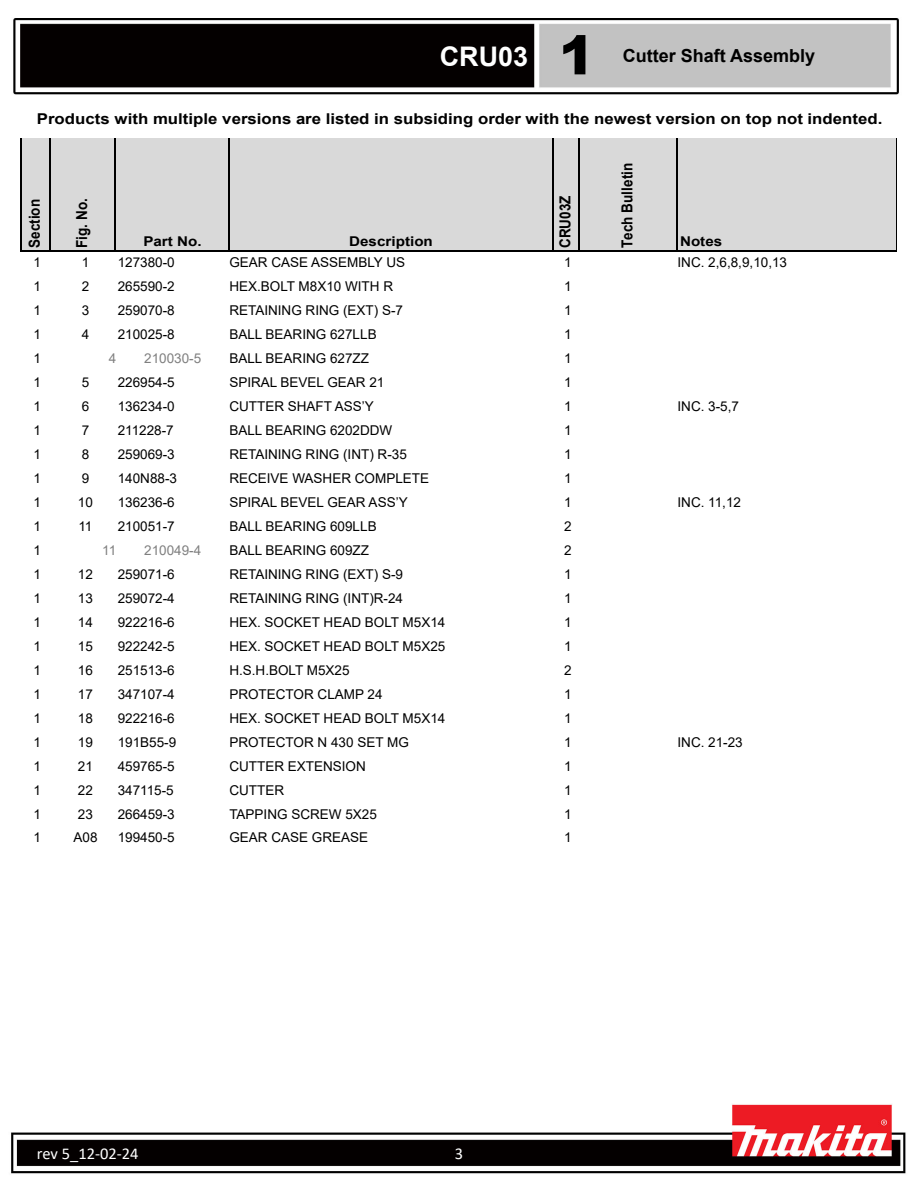
<style>
.page{position:relative;width:918px;height:1188px;background:#fff}
.page>*{position:absolute;margin:0;border:0;box-sizing:border-box;transform-origin:0 0}
.t1{font:700 27px "Arial";color:#fff}
.t2{font:700 18px "Arial";color:#000}
.t3{font:16.5px "Calibri";color:#fff}
.t4{font:700 15.15px "Arial";color:#000;scale:.89 1}
.t5{font:700 15px "Arial";letter-spacing:.005em;color:#000;scale:1.12 1}
.t6{font:13.5px "Arial";color:#000}
.t7{font:700 13.5px "Arial";color:#000;scale:1.12 1}
.t8{font:13.5px "Arial";color:#7f7f7f}
.s1{font-weight:900;font-size:54px;color:#000}
</style>
<div class="page">
<img style="left:11px;top:18px;width:895px;height:1156px">
<div style="left:22px;top:139px;width:874px;height:112px;background:#d9d9d9"></div>
<hr style="left:20px;top:139px;width:2px;height:113px;background:#000">
<hr style="left:49px;top:139px;width:2px;height:113px;background:#000">
<hr style="left:114px;top:139px;width:2px;height:113px;background:#000">
<hr style="left:228px;top:139px;width:2px;height:113px;background:#000">
<hr style="left:552px;top:139px;width:1px;height:113px;background:#000">
<hr style="left:579px;top:139px;width:1px;height:113px;background:#000">
<hr style="left:676px;top:139px;width:2px;height:113px;background:#000">
<hr style="left:896px;top:139px;width:1px;height:113px;background:#000">
<hr style="left:22px;top:250px;width:874px;height:2px;background:#000">
<h1 class="t1" style="left:440px;top:37px;width:157px">CRU03 <span class="s1">1</span></h1>
<h2 class="t2" style="left:623px;top:43px;width:194px">Cutter Shaft Assembly</h2>
<p class="t5" style="left:37px;top:108px;width:756px">Products with multiple versions are listed in subsiding order with the newest version on top not indented.</p>
<p class="t4" style="left:24px;top:248px;width:56px;rotate:-90deg">Section</p>
<p class="t4" style="left:71px;top:248px;width:57px;rotate:-90deg">Fig. No.</p>
<p class="t7" style="left:143px;top:232px;width:53px">Part No.</p>
<p class="t7" style="left:349px;top:232px;width:76px">Description</p>
<p class="t4" style="left:554px;top:248px;width:61px;rotate:-90deg">CRU03Z</p>
<p class="t4" style="left:617px;top:248px;width:97px;rotate:-90deg">Tech Bulletin</p>
<p class="t7" style="left:680px;top:232px;width:39px">Notes</p>
<p class="t6" style="left:34px;top:253px;width:9px">1</p>
<p class="t6" style="left:82px;top:253px;width:9px">1</p>
<p class="t6" style="left:118px;top:253px;width:59px">127380-0</p>
<p class="t6" style="left:229px;top:253px;width:177px">GEAR CASE ASSEMBLY US</p>
<p class="t6" style="left:564px;top:253px;width:9px">1</p>
<p class="t6" style="left:678px;top:253px;width:111px">INC. 2,6,8,9,10,13</p>
<p class="t6" style="left:34px;top:277px;width:9px">1</p>
<p class="t6" style="left:82px;top:277px;width:9px">2</p>
<p class="t6" style="left:118px;top:277px;width:59px">265590-2</p>
<p class="t6" style="left:229px;top:277px;width:165px">HEX.BOLT M8X10 WITH R</p>
<p class="t6" style="left:564px;top:277px;width:9px">1</p>
<p class="t6" style="left:34px;top:301px;width:9px">1</p>
<p class="t6" style="left:82px;top:301px;width:9px">3</p>
<p class="t6" style="left:118px;top:301px;width:59px">259070-8</p>
<p class="t6" style="left:229px;top:301px;width:175px">RETAINING RING (EXT) S-7</p>
<p class="t6" style="left:564px;top:301px;width:9px">1</p>
<p class="t6" style="left:34px;top:325px;width:9px">1</p>
<p class="t6" style="left:82px;top:325px;width:9px">4</p>
<p class="t6" style="left:118px;top:325px;width:59px">210025-8</p>
<p class="t6" style="left:229px;top:325px;width:149px">BALL BEARING 627LLB</p>
<p class="t6" style="left:564px;top:325px;width:9px">1</p>
<p class="t6" style="left:34px;top:349px;width:9px">1</p>
<p class="t8" style="left:109px;top:349px;width:9px">4</p>
<p class="t8" style="left:144px;top:349px;width:59px">210030-5</p>
<p class="t6" style="left:229px;top:349px;width:141px">BALL BEARING 627ZZ</p>
<p class="t6" style="left:564px;top:349px;width:9px">1</p>
<p class="t6" style="left:34px;top:373px;width:9px">1</p>
<p class="t6" style="left:82px;top:373px;width:9px">5</p>
<p class="t6" style="left:118px;top:373px;width:59px">226954-5</p>
<p class="t6" style="left:229px;top:373px;width:157px">SPIRAL BEVEL GEAR 21</p>
<p class="t6" style="left:564px;top:373px;width:9px">1</p>
<p class="t6" style="left:34px;top:397px;width:9px">1</p>
<p class="t6" style="left:82px;top:397px;width:9px">6</p>
<p class="t6" style="left:118px;top:397px;width:59px">136234-0</p>
<p class="t6" style="left:229px;top:397px;width:146px">CUTTER SHAFT ASS’Y</p>
<p class="t6" style="left:564px;top:397px;width:9px">1</p>
<p class="t6" style="left:678px;top:397px;width:63px">INC. 3-5,7</p>
<p class="t6" style="left:34px;top:421px;width:9px">1</p>
<p class="t6" style="left:82px;top:421px;width:9px">7</p>
<p class="t6" style="left:118px;top:421px;width:58px">211228-7</p>
<p class="t6" style="left:229px;top:421px;width:165px">BALL BEARING 6202DDW</p>
<p class="t6" style="left:564px;top:421px;width:9px">1</p>
<p class="t6" style="left:34px;top:445px;width:9px">1</p>
<p class="t6" style="left:82px;top:445px;width:9px">8</p>
<p class="t6" style="left:118px;top:445px;width:59px">259069-3</p>
<p class="t6" style="left:229px;top:445px;width:179px">RETAINING RING (INT) R-35</p>
<p class="t6" style="left:564px;top:445px;width:9px">1</p>
<p class="t6" style="left:34px;top:469px;width:9px">1</p>
<p class="t6" style="left:82px;top:469px;width:9px">9</p>
<p class="t6" style="left:118px;top:469px;width:61px">140N88-3</p>
<p class="t6" style="left:229px;top:469px;width:201px">RECEIVE WASHER COMPLETE</p>
<p class="t6" style="left:564px;top:469px;width:9px">1</p>
<p class="t6" style="left:34px;top:493px;width:9px">1</p>
<p class="t6" style="left:78px;top:493px;width:17px">10</p>
<p class="t6" style="left:118px;top:493px;width:59px">136236-6</p>
<p class="t6" style="left:229px;top:493px;width:180px">SPIRAL BEVEL GEAR ASS’Y</p>
<p class="t6" style="left:564px;top:493px;width:9px">1</p>
<p class="t6" style="left:678px;top:493px;width:65px">INC. 11,12</p>
<p class="t6" style="left:34px;top:517px;width:9px">1</p>
<p class="t6" style="left:78px;top:517px;width:16px">11</p>
<p class="t6" style="left:118px;top:517px;width:59px">210051-7</p>
<p class="t6" style="left:229px;top:517px;width:149px">BALL BEARING 609LLB</p>
<p class="t6" style="left:564px;top:517px;width:9px">2</p>
<p class="t6" style="left:34px;top:541px;width:9px">1</p>
<p class="t8" style="left:102px;top:541px;width:16px">11</p>
<p class="t8" style="left:144px;top:541px;width:59px">210049-4</p>
<p class="t6" style="left:229px;top:541px;width:141px">BALL BEARING 609ZZ</p>
<p class="t6" style="left:564px;top:541px;width:9px">2</p>
<p class="t6" style="left:34px;top:565px;width:9px">1</p>
<p class="t6" style="left:78px;top:565px;width:17px">12</p>
<p class="t6" style="left:118px;top:565px;width:59px">259071-6</p>
<p class="t6" style="left:229px;top:565px;width:175px">RETAINING RING (EXT) S-9</p>
<p class="t6" style="left:564px;top:565px;width:9px">1</p>
<p class="t6" style="left:34px;top:589px;width:9px">1</p>
<p class="t6" style="left:78px;top:589px;width:17px">13</p>
<p class="t6" style="left:118px;top:589px;width:59px">259072-4</p>
<p class="t6" style="left:229px;top:589px;width:175px">RETAINING RING (INT)R-24</p>
<p class="t6" style="left:564px;top:589px;width:9px">1</p>
<p class="t6" style="left:34px;top:613px;width:9px">1</p>
<p class="t6" style="left:78px;top:613px;width:17px">14</p>
<p class="t6" style="left:118px;top:613px;width:59px">922216-6</p>
<p class="t6" style="left:229px;top:613px;width:218px">HEX. SOCKET HEAD BOLT M5X14</p>
<p class="t6" style="left:564px;top:613px;width:9px">1</p>
<p class="t6" style="left:34px;top:637px;width:9px">1</p>
<p class="t6" style="left:78px;top:637px;width:17px">15</p>
<p class="t6" style="left:118px;top:637px;width:59px">922242-5</p>
<p class="t6" style="left:229px;top:637px;width:218px">HEX. SOCKET HEAD BOLT M5X25</p>
<p class="t6" style="left:564px;top:637px;width:9px">1</p>
<p class="t6" style="left:34px;top:661px;width:9px">1</p>
<p class="t6" style="left:78px;top:661px;width:17px">16</p>
<p class="t6" style="left:118px;top:661px;width:59px">251513-6</p>
<p class="t6" style="left:229px;top:661px;width:122px">H.S.H.BOLT M5X25</p>
<p class="t6" style="left:564px;top:661px;width:9px">2</p>
<p class="t6" style="left:34px;top:685px;width:9px">1</p>
<p class="t6" style="left:78px;top:685px;width:17px">17</p>
<p class="t6" style="left:118px;top:685px;width:59px">347107-4</p>
<p class="t6" style="left:229px;top:685px;width:155px">PROTECTOR CLAMP 24</p>
<p class="t6" style="left:564px;top:685px;width:9px">1</p>
<p class="t6" style="left:34px;top:709px;width:9px">1</p>
<p class="t6" style="left:78px;top:709px;width:17px">18</p>
<p class="t6" style="left:118px;top:709px;width:59px">922216-6</p>
<p class="t6" style="left:229px;top:709px;width:218px">HEX. SOCKET HEAD BOLT M5X14</p>
<p class="t6" style="left:564px;top:709px;width:9px">1</p>
<p class="t6" style="left:34px;top:733px;width:9px">1</p>
<p class="t6" style="left:78px;top:733px;width:17px">19</p>
<p class="t6" style="left:118px;top:733px;width:60px">191B55-9</p>
<p class="t6" style="left:229px;top:733px;width:181px">PROTECTOR N 430 SET MG</p>
<p class="t6" style="left:564px;top:733px;width:9px">1</p>
<p class="t6" style="left:678px;top:733px;width:67px">INC. 21-23</p>
<p class="t6" style="left:34px;top:757px;width:9px">1</p>
<p class="t6" style="left:78px;top:757px;width:17px">21</p>
<p class="t6" style="left:118px;top:757px;width:59px">459765-5</p>
<p class="t6" style="left:229px;top:757px;width:138px">CUTTER EXTENSION</p>
<p class="t6" style="left:564px;top:757px;width:9px">1</p>
<p class="t6" style="left:34px;top:781px;width:9px">1</p>
<p class="t6" style="left:78px;top:781px;width:17px">22</p>
<p class="t6" style="left:118px;top:781px;width:58px">347115-5</p>
<p class="t6" style="left:229px;top:781px;width:56px">CUTTER</p>
<p class="t6" style="left:564px;top:781px;width:9px">1</p>
<p class="t6" style="left:34px;top:805px;width:9px">1</p>
<p class="t6" style="left:78px;top:805px;width:17px">23</p>
<p class="t6" style="left:118px;top:805px;width:59px">266459-3</p>
<p class="t6" style="left:229px;top:805px;width:149px">TAPPING SCREW 5X25</p>
<p class="t6" style="left:564px;top:805px;width:9px">1</p>
<p class="t6" style="left:34px;top:828px;width:9px">1</p>
<p class="t6" style="left:73px;top:828px;width:26px">A08</p>
<p class="t6" style="left:118px;top:828px;width:59px">199450-5</p>
<p class="t6" style="left:229px;top:828px;width:140px">GEAR CASE GREASE</p>
<p class="t6" style="left:564px;top:828px;width:9px">1</p>
<p class="t3" style="left:37px;top:1142px;width:103px">rev 5_12-02-24</p>
<p class="t3" style="left:455px;top:1142px;width:10px">3</p>
</div>
